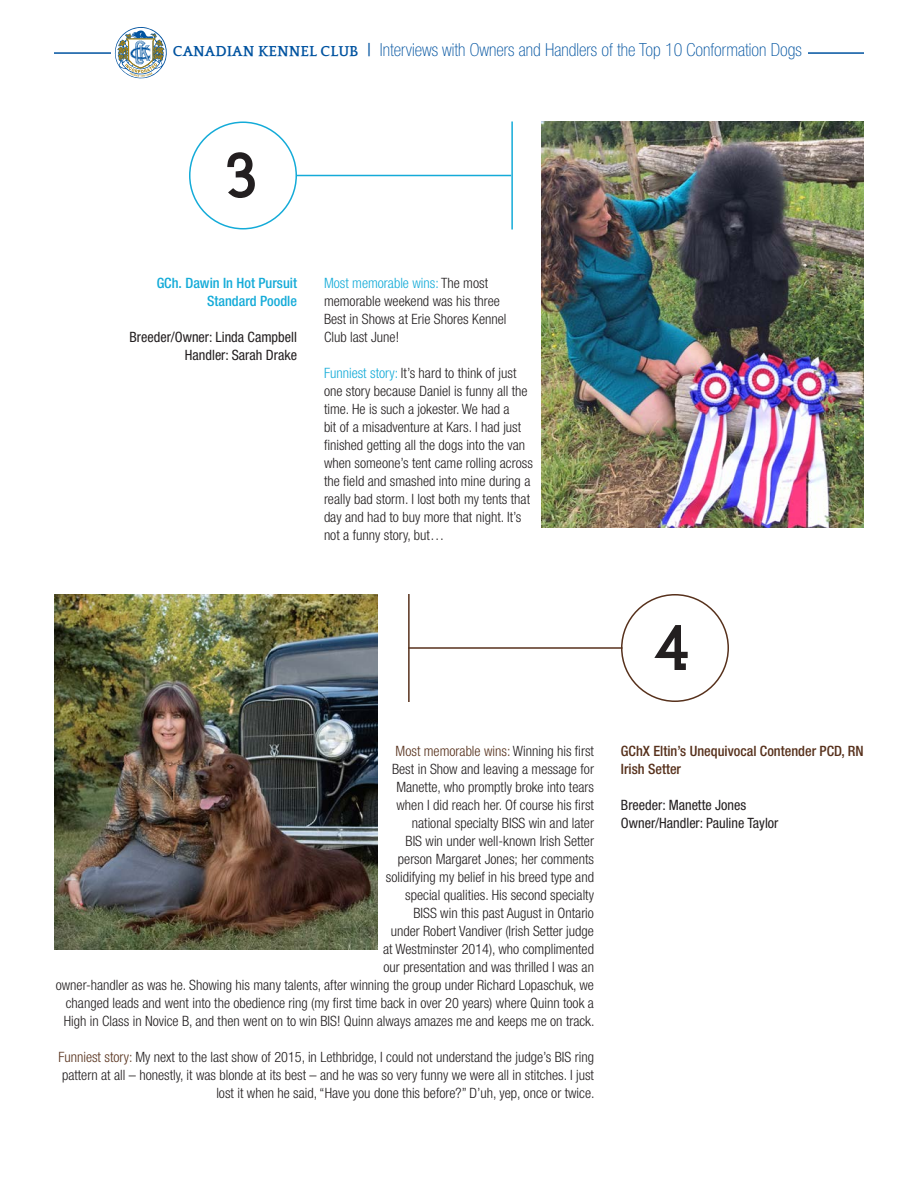
<style>
.page{position:relative;width:918px;height:1188px;background:#fff}
.page>*{position:absolute;margin:0;border:0;box-sizing:border-box;transform-origin:0 0}
.t1{font:900 60px "Nilland";color:#231f20}
.t2{font:100 condensed 18px "Helvetica Neue";color:#0153a0}
.t3{font:300 condensed 14.25px/18px "Helvetica Neue";color:#231f20}
.t4{font:condensed 14.25px "Helvetica Neue";color:#231f20}
.t5{font:500 condensed 14.25px "Helvetica Neue";color:#57311c}
.t6{font:500 condensed 14.25px "Helvetica Neue";color:#14abd8}
.s1{font-family:"Quattrocento";font-weight:700;font-stretch:normal;font-size:15px}
.s2{font-weight:400}
.s3{color:#14abd8}
.s4{color:#57311c}
</style>
<div class="page">
<img style="left:541px;top:122px;width:323px;height:405px">
<img style="left:54px;top:594px;width:323px;height:355px">
<hr style="left:54px;top:52px;width:810px;height:2px;background:#0153a0">
<div style="left:111px;top:27px;width:696px;height:35px;background:#fff"></div>
<svg style="left:114px;top:27px;width:53px;height:52px"></svg>
<div style="left:189px;top:122px;width:108px;height:108px;border:2px solid #14abd8;border-radius:50%"></div>
<hr style="left:297px;top:175px;width:214px;height:1px;background:#14abd8">
<hr style="left:511px;top:122px;width:2px;height:108px;background:#14abd8">
<hr style="left:408px;top:647px;width:214px;height:2px;background:#57311c">
<div style="left:621px;top:594px;width:108px;height:108px;border:2px solid #57311c;border-radius:50%"></div>
<hr style="left:408px;top:594px;width:2px;height:108px;background:#57311c">
<p class="t2" style="left:173px;top:40px;width:630px"><span class="s1">CANADIAN KENNEL CLUB</span> <span class="s2">|</span> Interviews with Owners and Handlers of the Top 10 Conformation Dogs</p>
<p class="t1" style="left:225px;top:137px;width:37px">3</p>
<p class="t6" style="left:157px;top:274px;width:142px">GCh. Dawin In Hot Pursuit</p>
<p class="t6" style="left:207px;top:292px;width:91px">Standard Poodle</p>
<p class="t4" style="left:129px;top:329px;width:169px">Breeder/Owner: Linda Campbell</p>
<p class="t4" style="left:185px;top:347px;width:114px">Handler: Sarah Drake</p>
<p class="t3" style="left:324px;top:274px;width:184px"><span class="s3">Most memorable wins:</span> The most memorable weekend was his three<br>Best in Shows at Erie Shores Kennel<br>Club last June!</p>
<p class="t3" style="left:324px;top:364px;width:210px"><span class="s3">Funniest story:</span> It’s hard to think of just one story because Daniel is funny all the time. He is such a jokester. We had a<br>bit of a misadventure at Kars. I had just finished getting all the dogs into the van when someone’s tent came rolling across the field and smashed into mine during a really bad storm. I lost both my tents that day and had to buy more that night. It’s not a funny story, but…</p>
<p class="t1" style="left:657px;top:610px;width:37px">4</p>
<p class="t3" style="left:56px;top:742px;width:540px;text-align:right"><span class="s4">Most memorable wins:</span> Winning his first<br>Best in Show and leaving a message for<br>Manette, who promptly broke into tears<br>when I did reach her. Of course his first<br>national specialty BISS win and later<br>BIS win under well-known Irish Setter<br>person Margaret Jones; her comments<br>solidifying my belief in his breed type and<br>special qualities. His second specialty<br>BISS win this past August in Ontario<br>under Robert Vandiver (Irish Setter judge<br>at Westminster 2014), who complimented<br>our presentation and was thrilled I was an<br>owner-handler as was he. Showing his many talents, after winning the group under Richard Lopaschuk, we changed leads and went into the obedience ring (my first time back in over 20 years) where Quinn took a High in Class in Novice B, and then went on to win BIS! Quinn always amazes me and keeps me on track.</p>
<p class="t3" style="left:58px;top:1048px;width:538px;text-align:right"><span class="s4">Funniest story:</span> My next to the last show of 2015, in Lethbridge, I could not understand the judge’s BIS ring pattern at all – honestly, it was blonde at its best – and he was so very funny we were all in stitches. I just lost it when he said, “Have you done this before?” D’uh, yep, once or twice.</p>
<p class="t5" style="left:621px;top:742px;width:244px">GChX Eltin’s Unequivocal Contender PCD, RN</p>
<p class="t5" style="left:621px;top:760px;width:62px">Irish Setter</p>
<p class="t4" style="left:621px;top:797px;width:127px">Breeder: Manette Jones</p>
<p class="t4" style="left:621px;top:815px;width:159px">Owner/Handler: Pauline Taylor</p>
</div>
